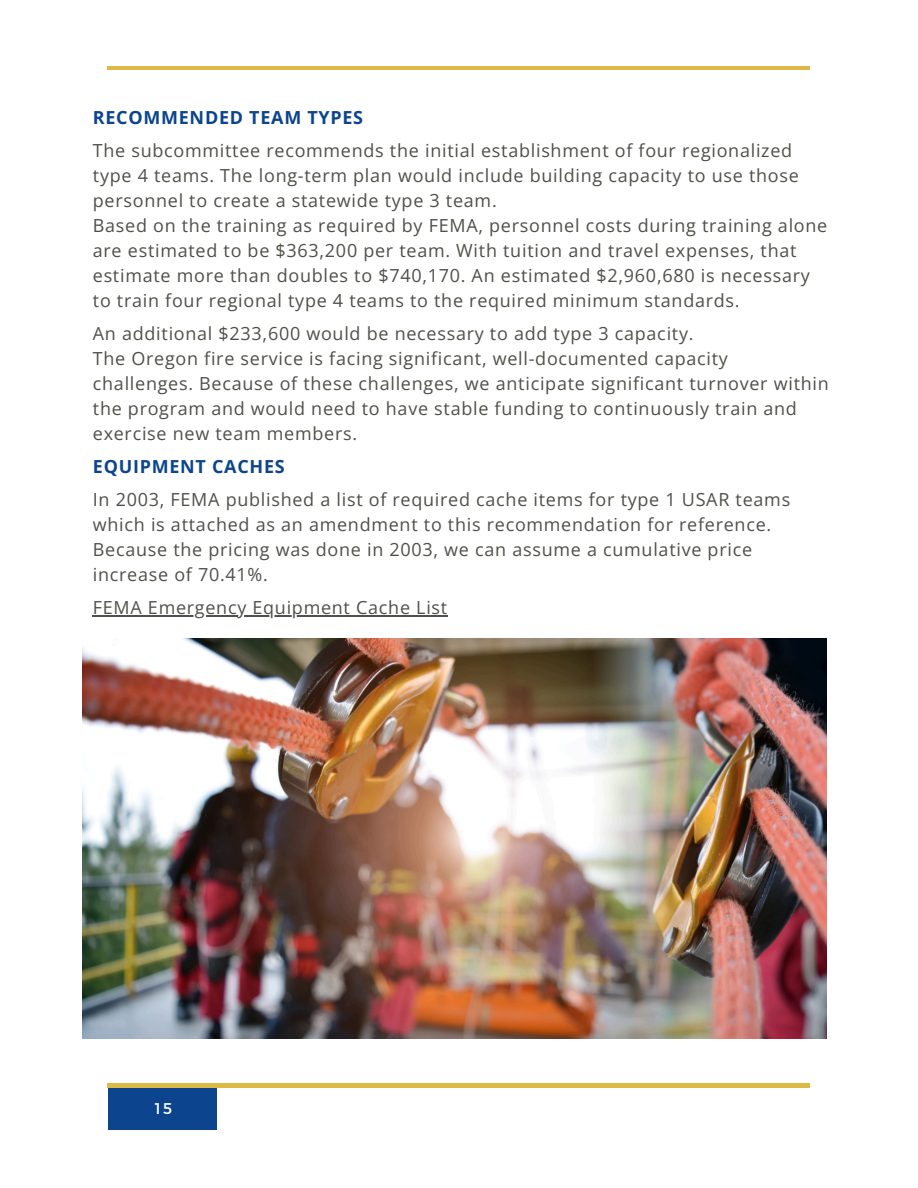
<style>
.page{position:relative;width:918px;height:1188px;background:#fff}
.page>*{position:absolute;margin:0;border:0;box-sizing:border-box;transform-origin:0 0}
.t1{font:18px/25px "Open Sans";letter-spacing:.04em;color:#4e5049}
.t2{font:700 18px "Open Sans";letter-spacing:.04em;color:#0c458e}
.t3{font:15.6px "Montserrat";color:#fff}
</style>
<div class="page">
<hr style="left:107px;top:67px;width:703px;height:3px;background:#ddba46">
<div style="left:109px;top:1085px;width:108px;height:44px;background:#0c458e"></div>
<hr style="left:107px;top:1084px;width:703px;height:3px;background:#ddba46">
<img style="left:83px;top:638px;width:743px;height:401px">
<hr style="left:93px;top:615px;width:355px;height:2px;background:#4e5049">
<p class="t2" style="left:93px;top:105px;width:272px">RECOMMENDED TEAM TYPES</p>
<p class="t1" style="left:93px;top:138px;width:736px">The subcommittee recommends the initial establishment of four regionalized type 4 teams. The long-term plan would include building capacity to use those personnel to create a statewide type 3 team.<br>Based on the training as required by FEMA, personnel costs during training alone are estimated to be $363,200 per team. With tuition and travel expenses, that estimate more than doubles to $740,170. An estimated $2,960,680 is necessary to train four regional type 4 teams to the required minimum standards.</p>
<p class="t1" style="left:93px;top:321px;width:738px">An additional $233,600 would be necessary to add type 3 capacity.<br>The Oregon fire service is facing significant, well-documented capacity challenges. Because of these challenges, we anticipate significant turnover within the program and would need to have stable funding to continuously train and exercise new team members.</p>
<p class="t2" style="left:93px;top:454px;width:193px">EQUIPMENT CACHES</p>
<p class="t1" style="left:93px;top:487px;width:699px">In 2003, FEMA published a list of required cache items for type 1 USAR teams which is attached as an amendment to this recommendation for reference.<br>Because the pricing was done in 2003, we can assume a cumulative price increase of 70.41%.</p>
<p class="t1" style="left:93px;top:595px;width:356px">FEMA Emergency Equipment Cache List</p>
<p class="t3" style="left:155px;top:1099px;width:19px">15</p>
</div>
